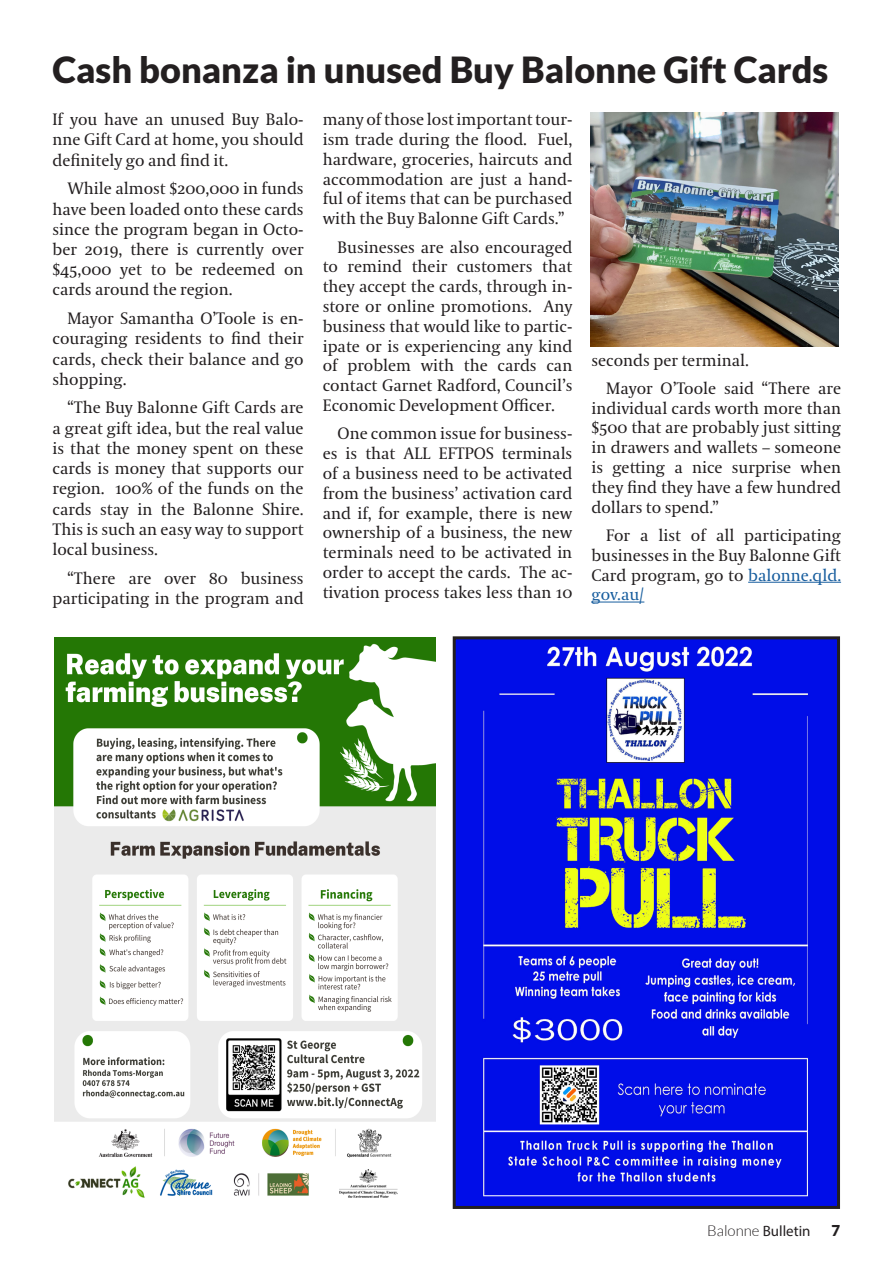
<style>
.page{position:relative;width:893px;height:1263px;background:#fff}
.page>*{position:absolute;margin:0;border:0;box-sizing:border-box;transform-origin:0 0}
.Heading_Small{font:900 36px "Lato";color:#231f20}
.Body_Text{font:16.5px/19.8px "Coranto 2";color:#231f20;text-align:justify}
.First_Paragraph{font:16.5px/20.2px "Coranto 2";color:#231f20;text-align:justify}
.t1{font:15px "Myriad Pro";color:#231f20}
.t2{font:900 15px "Lato";color:#231f20}
.s1{color:#175d9e}
.s2{font-family:"Lato";font-weight:300}
</style>
<div class="page">
<img style="left:54px;top:638px;width:381px;height:560px">
<img style="left:457px;top:640px;width:379px;height:565px">
<div style="left:453px;top:636px;width:387px;height:573px;border:3px solid #231f20"></div>
<hr style="left:748px;top:582px;width:93px;height:1px;background:#175d9e">
<hr style="left:591px;top:602px;width:53px;height:1px;background:#175d9e">
<img style="left:591px;top:113px;width:248px;height:233px">
<p class="Heading_Small" style="left:52px;top:49px;width:777px">Cash bonanza in unused Buy Balonne Gift Cards</p>
<p class="Body_Text" style="left:323px;top:110px;width:251px">many of those lost important tour&shy;ism trade during the flood. Fuel, hardware, groceries, haircuts and accommodation are just a hand&shy;ful of items that can be purchased with the Buy Balonne Gift Cards.”</p>
<p class="Body_Text" style="left:323px;top:238px;width:251px;text-indent:15px">Businesses are also encouraged to remind their customers that they accept the cards, through in&shy;store or online promotions. Any business that would like to partic&shy;ipate or is experiencing any kind of problem with the cards can contact Garnet Radford, Council’s Economic Development Officer.</p>
<p class="Body_Text" style="left:323px;top:424px;width:251px;text-indent:15px">One common issue for business&shy;es is that ALL EFTPOS terminals of a business need to be activated from the business’ activation card and if, for example, there is new ownership of a business, the new terminals need to be activated in order to accept the cards. The ac&shy;tivation process takes less than 10</p>
<p class="First_Paragraph" style="left:52px;top:110px;width:253px">If you have an unused Buy Balo&shy;nne Gift Card at home, you should definitely go and find it.</p>
<p class="Body_Text" style="left:52px;top:179px;width:253px;line-height:20.2px;text-indent:15px">While almost $200,000 in funds have been loaded onto these cards since the program began in Octo&shy;ber 2019, there is currently over $45,000 yet to be redeemed on cards around the region.</p>
<p class="Body_Text" style="left:52px;top:309px;width:253px;line-height:20.2px;text-indent:15px">Mayor Samantha O’Toole is en&shy;couraging residents to find their cards, check their balance and go shopping.</p>
<p class="Body_Text" style="left:52px;top:398px;width:253px;line-height:20.2px;text-indent:15px">“The Buy Balonne Gift Cards are a great gift idea, but the real value is that the money spent on these cards is money that supports our region. 100% of the funds on the cards stay in the Balonne Shire.<br>This is such an easy way to support local business.</p>
<p class="Body_Text" style="left:52px;top:568px;width:253px;line-height:20.2px;text-align:right">“There are over 80 business participating in the program and</p>
<p class="Body_Text" style="left:591px;top:351px;width:159px">seconds per terminal.</p>
<p class="Body_Text" style="left:591px;top:379px;width:251px;text-indent:15px">Mayor O’Toole said “There are individual cards worth more than $500 that are probably just sitting in drawers and wallets – someone is getting a nice surprise when they find they have a few hundred dollars to spend.”</p>
<p class="Body_Text" style="left:591px;top:526px;width:251px;text-indent:15px">For a list of all participating businesses in the Buy Balonne Gift Card program, go to <span class="s1">balonne.qld. gov.au/</span></p>
<p class="t1" style="left:707px;top:1221px;width:105px"><span class="s2">Balonne</span> Bulletin</p>
<p class="t2" style="left:831px;top:1221px;width:10px">7</p>
</div>
